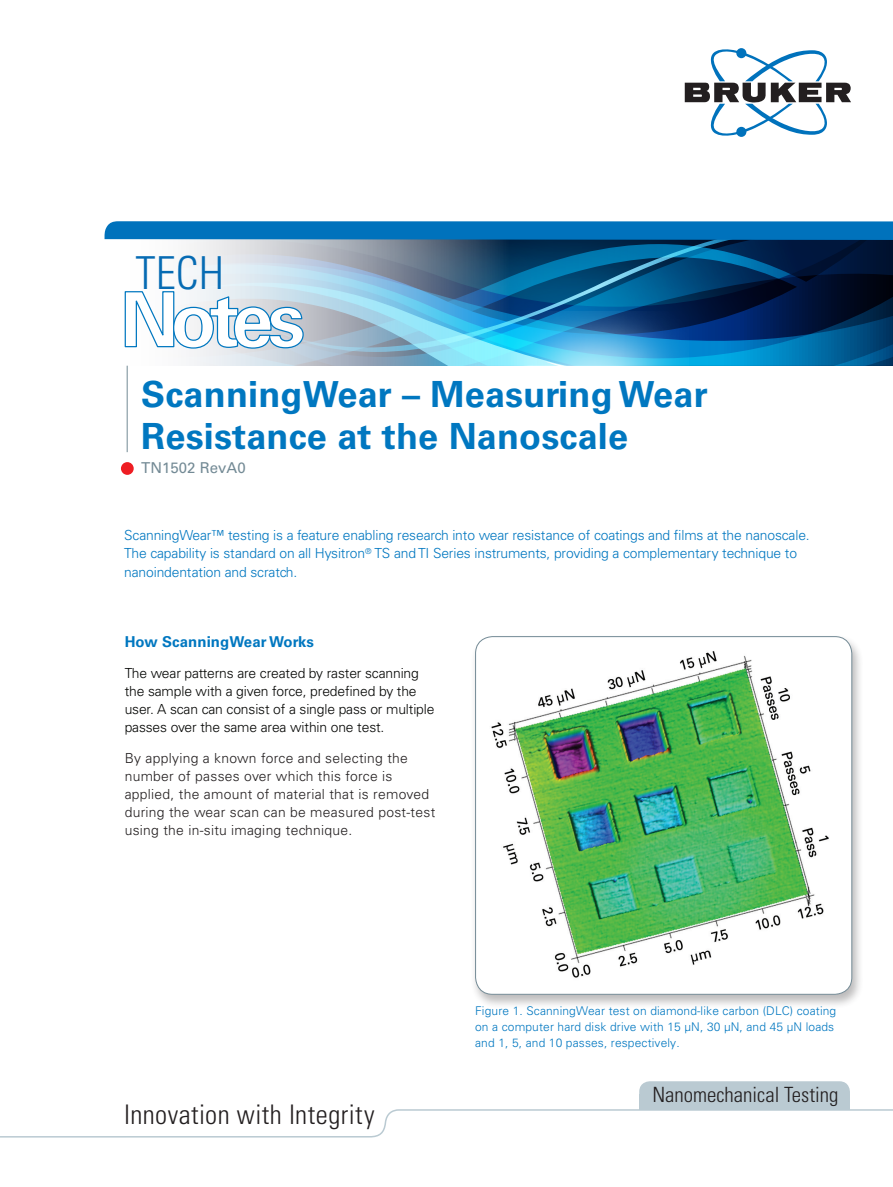
<style>
.page{position:relative;width:893px;height:1187px;background:#fff}
.page>*{position:absolute;margin:0;border:0;box-sizing:border-box;transform-origin:0 0}
.t1{font:700 75.9px "Univers LT Std";letter-spacing:-.1em;color:#fff}
.t2{font:300 condensed 45.45px "Univers LT Std";color:#066bb3}
.Headline{font:700 36px/42px "Univers LT Std";letter-spacing:.005em;color:#0077c0}
.brochure_title-claim{font:300 condensed 27px "Univers LT Std";letter-spacing:.015em;color:#231f20}
.t3{font:300 condensed 21px "Univers LT Std";color:#231f20}
.application_intro{font:700 15px "Univers LT Std";letter-spacing:.005em;color:#0077c0}
._2nd_Subhead{font:15px "Univers LT Std";letter-spacing:.005em;color:#738a95}
.application_intro-2{font:300 13.8px/18.8px "Univers LT Std";letter-spacing:-.01em;color:#0077c0}
.Body_Copy{font:300 13.8px/18px "Univers LT Std";letter-spacing:.02em;color:#231f20}
.Body_Copy-2{font:300 13.8px/18px "Univers LT Std";letter-spacing:-.01em;color:#040503}
.captions{font:300 12px/15.8px "Univers LT Std";letter-spacing:.01em;color:#0077c0}
</style>
<div class="page">
<div style="left:470px;top:634px;width:394px;height:375px;background:#231f20;opacity:.3"></div>
<img style="left:476px;top:636px;width:376px;height:358px">
<div style="left:475px;top:636px;width:377px;height:358px;border:1px solid #738a95;border-radius:17px"></div>
<hr style="left:127px;top:365px;width:1px;height:87px;background:#738a95">
<svg style="left:126px;top:365px;width:767px;height:3px"></svg>
<svg style="left:105px;top:239px;width:113px;height:20px"></svg>
<svg style="left:218px;top:239px;width:675px;height:126px;background:#5ea8ca"></svg>
<svg style="left:229px;top:239px;width:664px;height:113px;background:#16446c"></svg>
<img style="left:499px;top:311px;width:190px;height:54px">
<svg style="left:544px;top:361px;width:139px;height:4px"></svg>
<div style="left:121px;top:462px;width:13px;height:13px;background:#ee1d23;border-radius:50%"></div>
<img style="left:124px;top:259px;width:470px;height:95px">
<svg style="left:685px;top:48px;width:166px;height:89px"></svg>
<svg style="left:0;top:1109px;width:893px;height:29px"></svg>
<div style="left:639px;top:1093px;width:211px;height:16px;background:#bacad2"></div>
<div style="left:639px;top:1081px;width:211px;height:24px;background:#bacad2;border-radius:11px"></div>
<div style="left:105px;top:221px;width:788px;height:18px;background:#0072bc"></div>
<p class="t2" style="left:136px;top:246px;width:90px">TECH</p>
<p class="t1" style="left:120px;top:275px;width:187px">Notes</p>
<p class="Headline" style="left:141px;top:373px;width:568px">ScanningWear – Measuring Wear<br>Resistance at the Nanoscale</p>
<p class="_2nd_Subhead" style="left:141px;top:458px;width:106px">TN1502 RevA0</p>
<p class="application_intro-2" style="left:124px;top:525px;width:687px">ScanningWear™ testing is a feature enabling research into wear resistance of coatings and films at the nanoscale.<br>The capability is standard on all Hysitron<sup>®</sup> TS and TI Series instruments, providing a complementary technique to nanoindentation and scratch.</p>
<p class="application_intro" style="left:125px;top:633px;width:191px">How ScanningWear Works</p>
<p class="Body_Copy-2" style="left:125px;top:664px;width:311px">The wear patterns are created by raster scanning the sample with a given force, predefined by the user. A scan can consist of a single pass or multiple passes over the same area within one test.</p>
<p class="Body_Copy" style="left:125px;top:748px;width:312px">By applying a known force and selecting the number of passes over which this force is applied, the amount of material that is removed during the wear scan can be measured post-test using the in-situ imaging technique.</p>
<p class="brochure_title-claim" style="left:124px;top:1097px;width:252px">Innovation with Integrity</p>
<p class="captions" style="left:475px;top:1002px;width:363px">Figure 1. ScanningWear test on diamond-like carbon (DLC) coating on a computer hard disk drive with 15 μN, 30 μN, and 45 μN loads and 1, 5, and 10 passes, respectively.</p>
<p class="t3" style="left:652px;top:1082px;width:188px">Nanomechanical Testing</p>
</div>
